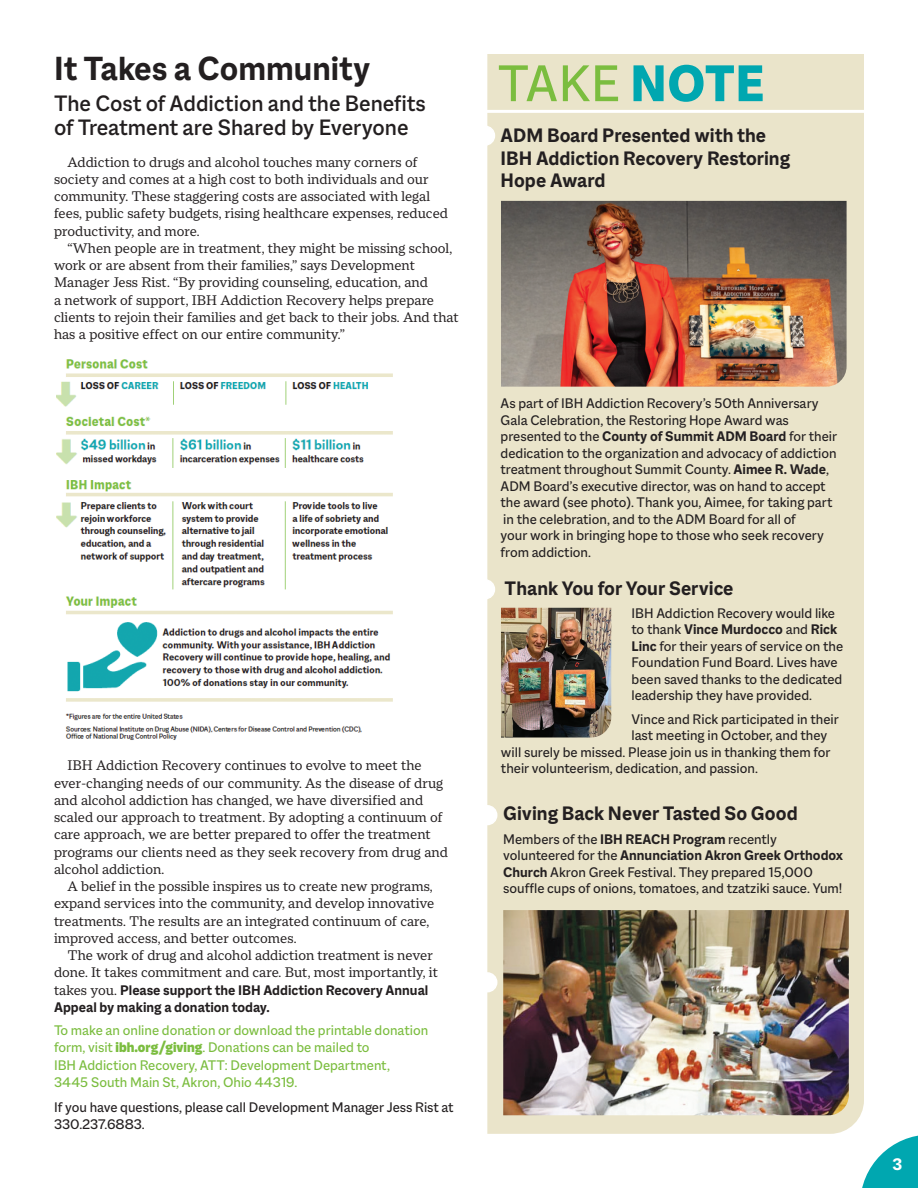
<style>
.page{position:relative;width:918px;height:1188px;background:#fff}
.page>*{position:absolute;margin:0;border:0;box-sizing:border-box;transform-origin:0 0}
.t1{font:55.5px "Macklin Sans";color:#7bbd3f}
.t2{font:700 36px "Macklin Sans";color:#231f20}
.t3{font:500 24px "Macklin Sans";color:#231f20}
.t4{font:700 21px/22.5px "Macklin Sans";color:#231f20}
.t5{font:700 18px "Macklin Sans";color:#fff}
.t6{font:15px/17.2px "Macklin Text";color:#231f20}
.t7{font:15px/16.5px "Macklin Sans";color:#231f20}
.t8{font:15px/17.2px "Macklin Sans";color:#7bbd3f}
.s1{font-family:"Macklin Sans";font-weight:700}
.s2{font-weight:900}
.s3{font-weight:800;color:#00a7b0}
.s4{font-weight:700}
</style>
<div class="page">
<div style="left:487px;top:54px;width:377px;height:1080px;background:#eae4ca"></div>
<hr style="left:483px;top:110px;width:385px;height:3px;background:#fff">
<div style="left:476px;top:580px;width:18px;height:19px;background:#fff;border-radius:50%"></div>
<div style="left:475px;top:579px;width:20px;height:20px;border:2px solid #fff;border-radius:50%"></div>
<div style="left:476px;top:126px;width:18px;height:19px;background:#fff;border-radius:50%"></div>
<div style="left:475px;top:126px;width:20px;height:20px;border:2px solid #fff;border-radius:50%"></div>
<img style="left:501px;top:608px;width:110px;height:130px">
<svg style="left:862px;top:1135px;width:56px;height:53px"></svg>
<img style="left:56px;top:359px;width:337px;height:381px">
<img style="left:501px;top:201px;width:346px;height:186px">
<div style="left:478px;top:806px;width:19px;height:19px;background:#fff;border-radius:50%"></div>
<div style="left:477px;top:805px;width:20px;height:20px;border:2px solid #fff;border-radius:50%"></div>
<div style="left:478px;top:973px;width:19px;height:19px;background:#fff;border-radius:50%"></div>
<div style="left:477px;top:972px;width:20px;height:20px;border:2px solid #fff;border-radius:50%"></div>
<img style="left:503px;top:910px;width:346px;height:205px">
<p class="t2" style="left:54px;top:48px;width:318px">It Takes a Community</p>
<p class="t3" style="left:54px;top:90px;width:373px">The Cost of Addiction and the Benefits</p>
<p class="t3" style="left:54px;top:114px;width:356px">of Treatment are Shared by Everyone</p>
<p class="t6" style="left:54px;top:153px;width:396px;text-indent:14px">Addiction to drugs and alcohol touches many corners of society and comes at a high cost to both individuals and our community. These staggering costs are associated with legal fees, public safety budgets, rising healthcare expenses, reduced productivity, and more.</p>
<p class="t6" style="left:54px;top:239px;width:406px;text-indent:14px">“When people are in treatment, they might be missing school, work or are absent from their families,” says Development Manager Jess Rist. “By providing counseling, education, and<br>a network of support, IBH Addiction Recovery helps prepare clients to rejoin their families and get back to their jobs. And that has a positive effect on our entire community.”</p>
<p class="t6" style="left:54px;top:757px;width:396px;text-indent:14px">IBH Addiction Recovery continues to evolve to meet the ever-changing needs of our community. As the disease of drug and alcohol addiction has changed, we have diversified and scaled our approach to treatment. By adopting a continuum of care approach, we are better prepared to offer the treatment programs our clients need as they seek recovery from drug and alcohol addiction.</p>
<p class="t6" style="left:54px;top:877px;width:382px;text-indent:14px">A belief in the possible inspires us to create new programs, expand services into the community, and develop innovative treatments. The results are an integrated continuum of care, improved access, and better outcomes.</p>
<p class="t6" style="left:54px;top:946px;width:385px;text-indent:14px">The work of drug and alcohol addiction treatment is never done. It takes commitment and care. But, most importantly, it takes you. <span class="s1">Please support the IBH Addiction Recovery Annual Appeal by making a donation today.</span></p>
<p class="t8" style="left:54px;top:1021px;width:376px">To make an online donation or download the printable donation form, visit <span class="s2">ibh.org/giving</span>. Donations can be mailed to<br>IBH Addiction Recovery, ATT: Development Department,<br>3445 South Main St, Akron, Ohio 44319.</p>
<p class="t7" style="left:54px;top:1098px;width:401px;line-height:17.2px">If you have questions, please call Development Manager Jess Rist at<br>330.237.6883.</p>
<p class="t1" style="left:498px;top:51px;width:268px">TAKE <span class="s3">NOTE</span></p>
<p class="t4" style="left:501px;top:124px;width:291px">ADM Board Presented with the<br>IBH Addiction Recovery Restoring<br>Hope Award</p>
<p class="t7" style="left:501px;top:395px;width:338px">As part of IBH Addiction Recovery’s 50th Anniversary Gala Celebration, the Restoring Hope Award was presented to the <span class="s4">County of Summit ADM Board</span> for their dedication to the organization and advocacy of addiction treatment throughout Summit County. <span class="s4">Aimee R. Wade</span>, ADM Board’s executive director, was on hand to accept the award (see photo). Thank you, Aimee, for taking part in the celebration, and to the ADM Board for all of<br>your work in bringing hope to those who seek recovery from addiction.</p>
<p class="t4" style="left:505px;top:576px;width:230px">Thank You for Your Service</p>
<p class="t7" style="left:632px;top:605px;width:213px">IBH Addiction Recovery would like to thank <span class="s4">Vince Murdocco</span> and <span class="s4">Rick Linc</span> for their years of service on the Foundation Fund Board. Lives have been saved thanks to the dedicated leadership they have provided.</p>
<p class="t7" style="left:632px;top:710px;width:209px">Vince and Rick participated in their</p>
<p class="t7" style="left:632px;top:727px;width:197px">last meeting in October, and they</p>
<p class="t7" style="left:501px;top:743px;width:331px">will surely be missed. Please join us in thanking them for</p>
<p class="t7" style="left:501px;top:760px;width:258px">their volunteerism, dedication, and passion.</p>
<p class="t4" style="left:503px;top:802px;width:296px">Giving Back Never Tasted So Good</p>
<p class="t7" style="left:503px;top:831px;width:341px">Members of the <span class="s4">IBH REACH Program</span> recently volunteered for the <span class="s4">Annunciation Akron Greek Orthodox Church</span> Akron Greek Festival. They prepared 15,000 souffle cups of onions, tomatoes, and tzatziki sauce. Yum!</p>
<p class="t5" style="left:892px;top:1153px;width:11px">3</p>
</div>
